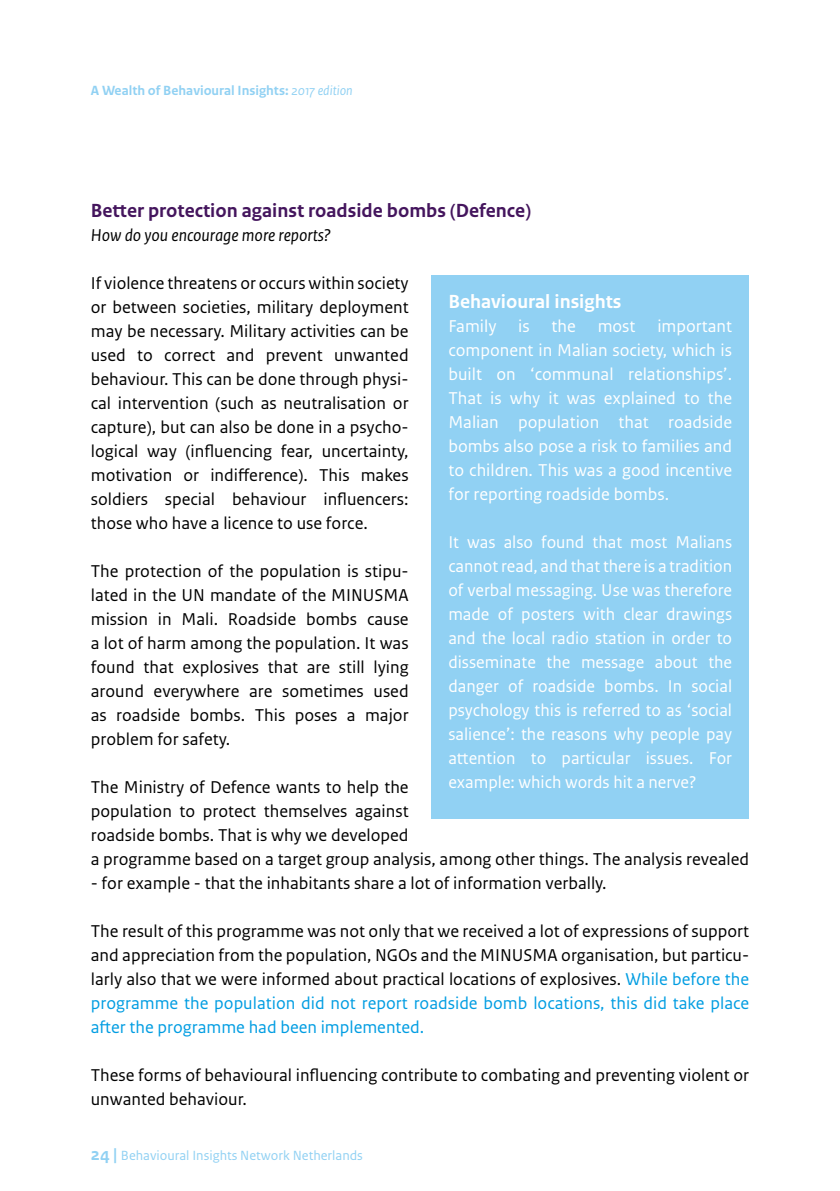
<style>
.page{position:relative;width:840px;height:1191px;background:#fff}
.page>*{position:absolute;margin:0;border:0;box-sizing:border-box;transform-origin:0 0}
._05_RO_Alineakop_San{font:700 20px "Rijksoverheid Sans Text";color:#44155d}
._20_RO_Kader_Subkop{font:700 20px "Rijksoverheid Sans Text";color:#fff}
._10_RO_Broodtekst_Sa{font:18px/24px "Rijksoverheid Sans Text";color:#000;text-align:justify}
._21_RO_Kader_Broodte{font:18px/24px "Rijksoverheid Sans Text";color:#fff;text-align:justify}
._06_RO_Subalineakop{font:italic 18px "Rijksoverheid Sans Text";color:#000}
.t1{font:700 14px "Rijksoverheid Sans Text";color:#91d1f3}
.t2{font:14px "Rijksoverheid Sans Text";color:#91d1f3}
.s1{font-weight:400;font-style:italic}
.s2{color:#009de2}
.s3{font-weight:700;font-size:18px}
</style>
<div class="page">
<div style="left:431px;top:275px;width:317px;height:543px;background:#91d1f3"></div>
<p class="t1" style="left:91px;top:82px;width:263px">A Wealth of Behavioural Insights: <span class="s1">2017 edition</span></p>
<p class="_05_RO_Alineakop_San" style="left:91px;top:199px;width:441px">Better protection against roadside bombs (Defence)</p>
<p class="_06_RO_Subalineakop" style="left:91px;top:225px;width:242px">How do you encourage more reports?</p>
<p class="_10_RO_Broodtekst_Sa" style="left:91px;top:271px;width:319px">If violence threatens or occurs within society or between societies, military deployment may be necessary. Military activities can be used to correct and prevent unwanted behaviour. This can be done through physi&shy;cal intervention (such as neutralisation or capture), but can also be done in a psycho&shy;logical way (influencing fear, uncertainty, motivation or indifference). This makes soldiers special behaviour influencers: those who have a licence to use force.</p>
<p class="_10_RO_Broodtekst_Sa" style="left:91px;top:559px;width:319px">The protection of the population is stipu&shy;lated in the UN mandate of the MINUSMA mission in Mali. Roadside bombs cause a lot of harm among the population. It was found that explosives that are still lying around everywhere are sometimes used as roadside bombs. This poses a major problem for safety.</p>
<p class="_10_RO_Broodtekst_Sa" style="left:91px;top:775px;width:659px;text-align:left">The Ministry of Defence wants to help the<br>population to protect themselves against<br>roadside bombs. That is why we developed<br>a programme based on a target group analysis, among other things. The analysis revealed</p>
<p class="_10_RO_Broodtekst_Sa" style="left:91px;top:871px;width:517px">- for example - that the inhabitants share a lot of information verbally.</p>
<p class="_10_RO_Broodtekst_Sa" style="left:91px;top:919px;width:659px">The result of this programme was not only that we received a lot of expressions of support and appreciation from the population, NGOs and the MINUSMA organisation, but particu&shy;larly also that we were informed about practical locations of explosives. <span class="s2">While before the programme the population did not report roadside bomb locations, this did take place after the programme had been implemented.</span></p>
<p class="_10_RO_Broodtekst_Sa" style="left:91px;top:1063px;width:659px">These forms of behavioural influencing contribute to combating and preventing violent or unwanted behaviour.</p>
<p class="_20_RO_Kader_Subkop" style="left:448px;top:290px;width:174px">Behavioural insights</p>
<p class="_21_RO_Kader_Broodte" style="left:448px;top:314px;width:285px">Family is the most important component in Malian society, which is built on ‘communal relationships’.<br>That is why it was explained to the Malian population that roadside bombs also pose a risk to families and to children. This was a good incentive for reporting roadside bombs.</p>
<p class="_21_RO_Kader_Broodte" style="left:448px;top:530px;width:285px">It was also found that most Malians cannot read, and that there is a tradition of verbal messaging. Use was therefore made of posters with clear drawings and the local radio station in order to disseminate the message about the danger of roadside bombs. In social psychology this is referred to as ‘social salience’: the reasons why people pay attention to particular issues. For example: which words hit a nerve?</p>
<p class="t2" style="left:91px;top:1147px;width:273px"><span class="s3">24 |</span> Behavioural Insights Network Netherlands</p>
</div>
